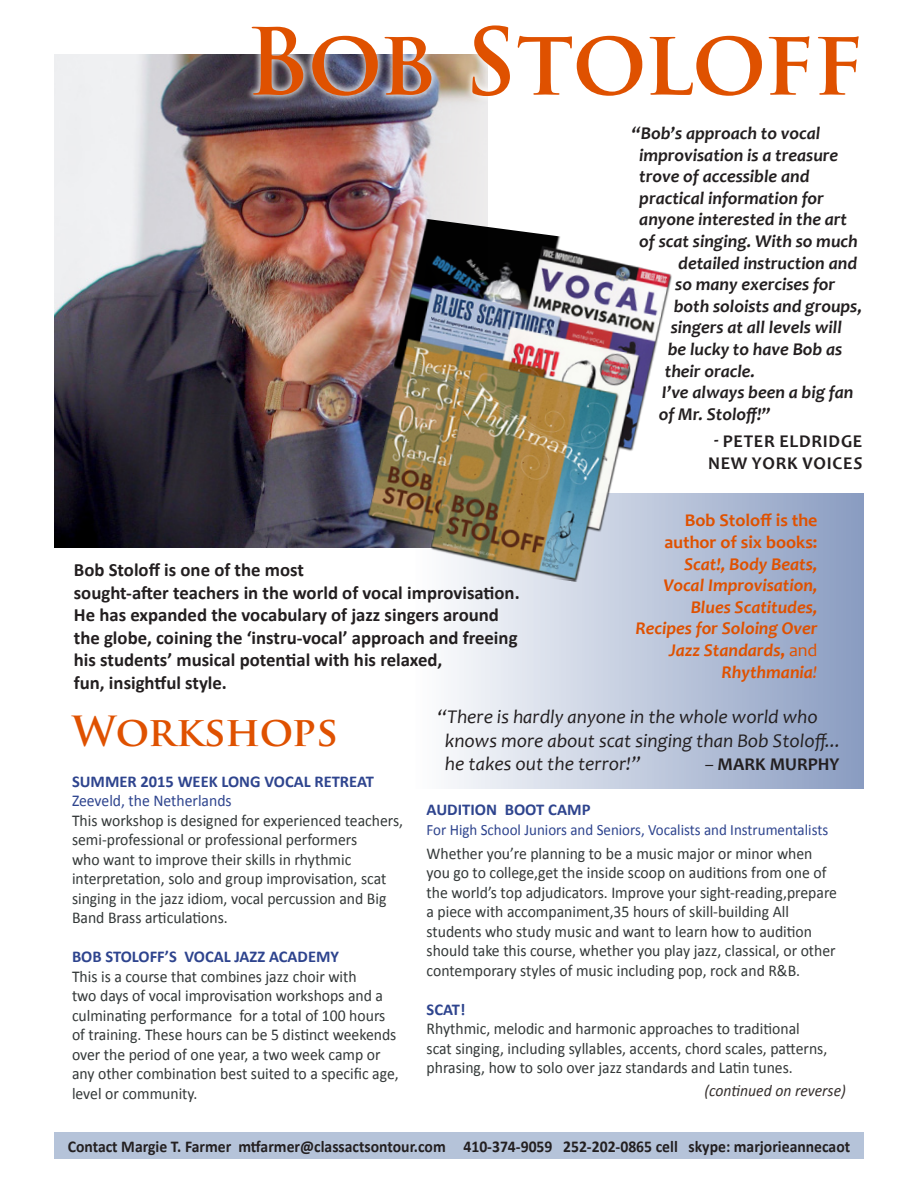
<style>
.page{position:relative;width:918px;height:1188px;background:#fff}
.page>*{position:absolute;margin:0;border:0;box-sizing:border-box;transform-origin:0 0}
.t1{font:700 90px "Trajan Pro";letter-spacing:-.02em;color:#df5100}
.t2{font:700 40.5px "Trajan Pro";letter-spacing:-.005em;color:#df5100}
.quote_outdent{font:italic 19.5px/23.4px "Candara";color:#231f20}
.t3{font:700 18.75px/22.5px "Calibri";color:#231f20}
.t4{font:italic 700 18px/21.6px "Candara";color:#231f20}
.t5{font:italic 700 18px/21.6px "Candara";color:#df5100;text-align:right}
.quote_outdent-2{font:700 18px/21.6px "Candara";letter-spacing:.04em;color:#231f20;text-align:center}
.quote_outdent-3{font:700 18px "Candara";color:#231f20}
.DESCRIPTION{font:16.5px/19.5px "Calibri";color:#333838;scale:.95 1}
.t6{font:700 16.5px "Calibri";color:#231f20;scale:.95 1}
.t7{font:700 16.5px/19.5px "Calibri";color:#2e448e}
.DESCRIPTION-2{font:italic 16.5px "Calibri";color:#352f2d;scale:.95 1}
.t8{font:15.75px "Calibri";color:#2e448e;scale:.95 1}
.s1{font-style:italic}
.s2{font-style:normal}
.s3{font-weight:400;font-style:normal}
.s4{font-weight:400}
.s5{font-weight:700;color:#2e448e}
.s6{font-weight:400;font-style:italic}
</style>
<div class="page">
<img style="left:54px;top:54px;width:434px;height:493px">
<div style="left:414px;top:493px;width:449px;height:295px;background:linear-gradient(to right,#fefefe,#899cc1)"></div>
<div style="left:244px;top:17px;width:622px;height:87px;background:#fff;opacity:.72"></div>
<img style="left:362px;top:216px;width:317px;height:374px">
<div style="left:54px;top:1132px;width:810px;height:28px;background:#b5c3d9"></div>
<p class="t1" style="left:246px;top:6px;width:619px">Bob Stoloff</p>
<p class="t3" style="left:74px;top:558px;width:447px">Bob Stoloff is one of the most<br>sought-after teachers in the world of vocal improvisation.<br>He has expanded the vocabulary of jazz singers around the globe, coining the ‘instru-vocal’ approach and freeing his students’ musical potential with his relaxed,<br>fun, insightful style.</p>
<p class="t4" style="left:632px;top:122px;width:190px">“Bob’s approach to vocal</p>
<p class="t4" style="left:639px;top:144px;width:200px">improvisation is a treasure</p>
<p class="t4" style="left:639px;top:165px;width:172px">trove of accessible and</p>
<p class="t4" style="left:639px;top:187px;width:186px">practical information for</p>
<p class="t4" style="left:639px;top:209px;width:209px">anyone interested in the art</p>
<p class="t4" style="left:639px;top:230px;width:220px">of scat singing. With so much</p>
<p class="t4" style="left:678px;top:252px;width:180px">detailed instruction and</p>
<p class="t4" style="left:675px;top:273px;width:161px">so many exercises for</p>
<p class="t4" style="left:674px;top:295px;width:190px">both soloists and groups,</p>
<p class="t4" style="left:671px;top:317px;width:173px">singers at all levels will</p>
<p class="t4" style="left:668px;top:338px;width:176px">be lucky to have Bob as</p>
<p class="t4" style="left:665px;top:360px;width:92px">their oracle.</p>
<p class="t4" style="left:659px;top:381px;width:196px">I’ve always been a big fan of Mr. Stoloff!”</p>
<p class="quote_outdent-2" style="left:708px;top:431px;width:156px">- PETER ELDRIDGE<br>NEW YORK VOICE<span class="s1">S</span></p>
<p class="t5" style="left:635px;top:509px;width:184px"><span class="s2">Bob Stoloff is the author of six books:<br></span>Scat!, Body Beats,<br>Vocal Improvisation,<br>Blues Scatitudes,<br>Recipes for Soloing Over<br>Jazz Standards<span class="s2">,</span> <span class="s3">and<br></span>Rhythmania<span class="s4">!</span></p>
<p class="t2" style="left:72px;top:706px;width:268px">Workshops</p>
<p class="t7" style="left:72px;top:771px;width:303px">SUMMER 2015 WEEK LONG VOCAL RETREAT<br><span class="s4">Zeeveld, the Netherlands</span></p>
<p class="DESCRIPTION" style="left:72px;top:810px;width:350px">This workshop is designed for experienced teachers, semi-professional or professional performers<br>who want to improve their skills in rhythmic interpretation, solo and group improvisation, scat singing in the jazz idiom, vocal percussion and Big Band Brass articulations.</p>
<p class="DESCRIPTION" style="left:72px;top:947px;width:345px"><span class="s5">BOB STOLOFF’S VOCAL JAZZ ACADEMY<br></span>This is a course that combines jazz choir with<br>two days of vocal improvisation workshops and a culminating performance for a total of 100 hours of training. These hours can be 5 distinct weekends over the period of one year, a two week camp or any other combination best suited to a specific age, level or community.</p>
<p class="quote_outdent" style="left:445px;top:705px;width:397px;text-indent:-8px">“There is hardly anyone in the whole world who knows more about scat singing than Bob Stoloff... he takes out the terror!”</p>
<p class="quote_outdent-3" style="left:705px;top:753px;width:136px"><span class="s6">–</span> MARK MURPHY</p>
<p class="t7" style="left:427px;top:799px;width:165px">AUDITION BOOT CAMP</p>
<p class="t8" style="left:427px;top:819px;width:424px">For High School Juniors and Seniors, Vocalists and Instrumentalists</p>
<p class="DESCRIPTION" style="left:427px;top:843px;width:434px">Whether you’re planning to be a music major or minor when you go to college,get the inside scoop on auditions from one of the world’s top adjudicators. Improve your sight-reading,prepare a piece with accompaniment,35 hours of skill-building All students who study music and want to learn how to audition should take this course, whether you play jazz, classical, or other contemporary styles of music including pop, rock and R&amp;B.</p>
<p class="t7" style="left:427px;top:999px;width:40px">SCAT!</p>
<p class="DESCRIPTION" style="left:427px;top:1018px;width:423px">Rhythmic, melodic and harmonic approaches to traditional scat singing, including syllables, accents, chord scales, patterns, phrasing, how to solo over jazz standards and Latin tunes.</p>
<p class="DESCRIPTION-2" style="left:704px;top:1079px;width:151px">(continued on reverse)</p>
<p class="t6" style="left:68px;top:1135px;width:825px">Contact Margie T. Farmer mtfarmer@classactsontour.com 410-374-9059 252-202-0865 cell skype: marjorieannecaot</p>
</div>
